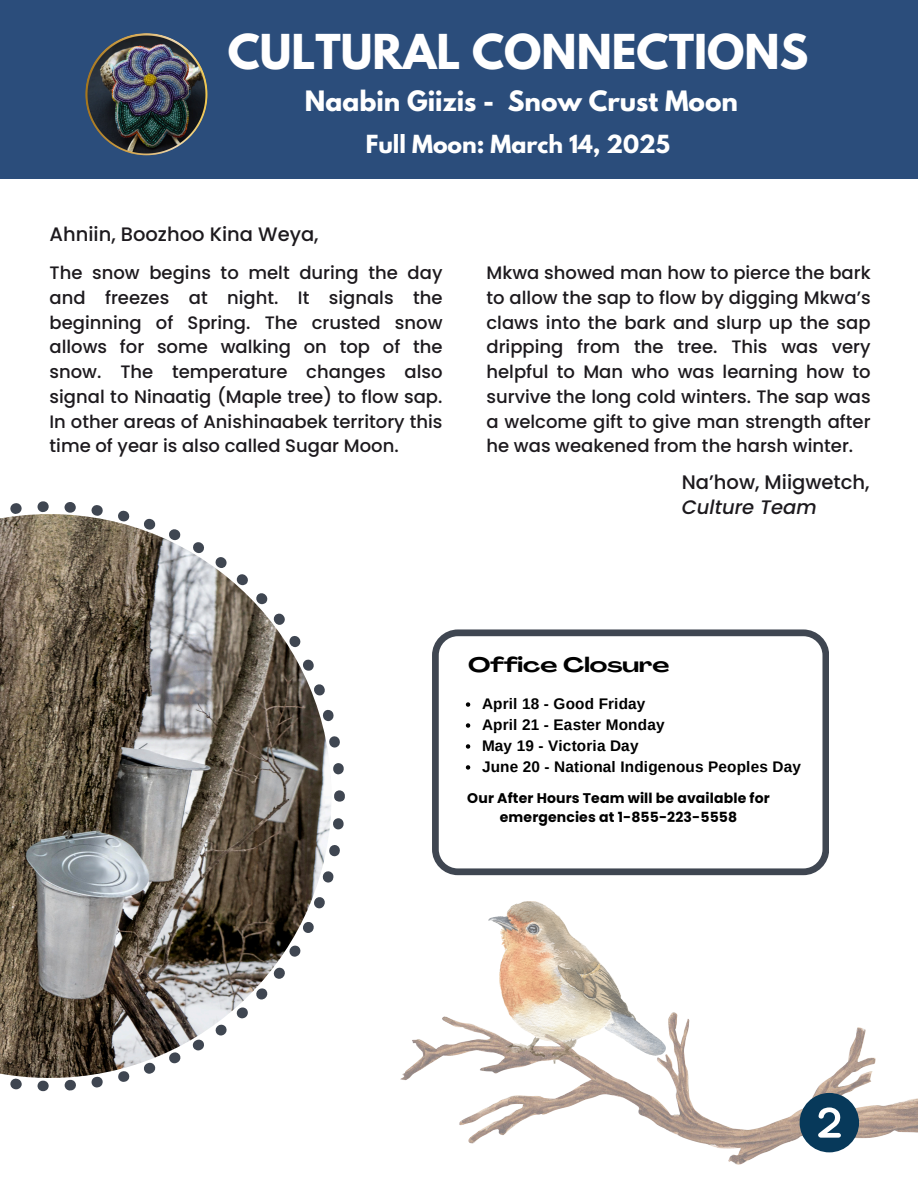
<style>
.page{position:relative;width:918px;height:1188px;background:#fff}
.page>*{position:absolute;margin:0;border:0;box-sizing:border-box;transform-origin:0 0}
.t1{font:700 42.6px "League Spartan";color:#fff}
.t2{font:700 24.9px "League Spartan";color:#fff}
.t3{font:700 22.05px "League Spartan";color:#fff}
.t4{font:700 20.55px "Agrandir Grand";color:#010101}
.t5{font:500 19.5px/25.8px "Poppins";color:#1d1a1e}
.t6{font:500 18px/24.8px "Poppins";color:#1d1a1e;text-align:justify}
.t7{font:700 15.3px "Arimo";letter-spacing:.01em;color:#010101}
.t8{font:700 13.95px/18.8px "Poppins";letter-spacing:.01em;color:#010101;text-align:center}
.s1{font-style:italic}
</style>
<div class="page">
<div style="left:0;top:0;width:918px;height:179px;background:#2b4d7b"></div>
<img style="left:85px;top:33px;width:122px;height:122px">
<img style="left:400px;top:1012px;width:518px;height:152px">
<div style="left:800px;top:1093px;width:59px;height:59px;background:#07395a;border-radius:50%"></div>
<svg style="left:818px;top:1107px;width:23px;height:31px"></svg>
<svg style="left:10px;top:501px;width:335px;height:590px"></svg>
<img style="left:0;top:514px;width:332px;height:564px">
<svg style="left:432px;top:629px;width:397px;height:246px"></svg>
<svg style="left:466px;top:702px;width:4px;height:5px"></svg>
<svg style="left:466px;top:723px;width:4px;height:5px"></svg>
<svg style="left:466px;top:744px;width:4px;height:5px"></svg>
<svg style="left:466px;top:765px;width:4px;height:5px"></svg>
<img style="left:489px;top:902px;width:177px;height:162px">
<h3 class="t1" style="left:228px;top:31px;width:582px">CULTURAL CONNECTIONS</h3>
<h3 class="t2" style="left:305px;top:89px;width:435px">Naabin Giizis - Snow Crust Moon</h3>
<h2 class="t5" style="left:50px;top:221px;width:271px">Ahniin, Boozhoo Kina Weya,</h2>
<p class="t3" style="left:366px;top:134px;width:306px">Full Moon: March 14, 2025</p>
<p class="t6" style="left:50px;top:261px;width:394px">The snow begins to melt during the day and freezes at night. It signals the beginning of Spring. The crusted snow allows for some walking on top of the snow. The temperature changes also signal to Ninaatig (Maple tree) to flow sap.<br>In other areas of Anishinaabek territory this time of year is also called Sugar Moon.</p>
<p class="t6" style="left:487px;top:261px;width:386px">Mkwa showed man how to pierce the bark to allow the sap to flow by digging Mkwa’s claws into the bark and slurp up the sap dripping from the tree. This was very helpful to Man who was learning how to survive the long cold winters. The sap was a welcome gift to give man strength after he was weakened from the harsh winter.</p>
<p class="t5" style="left:682px;top:469px;width:189px">Na’how, Miigwetch,<br><span class="s1">Culture Team</span></p>
<h2 class="t4" style="left:468px;top:656px;width:203px">Office Closure</h2>
<h3 class="t7" style="left:482px;top:695px;width:165px">April 18 - Good Friday</h3>
<h3 class="t7" style="left:482px;top:716px;width:184px">April 21 - Easter Monday</h3>
<p class="t7" style="left:482px;top:737px;width:158px">May 19 - Victoria Day</p>
<p class="t7" style="left:482px;top:758px;width:320px">June 20 - National Indigenous Peoples Day</p>
<h3 class="t8" style="left:467px;top:789px;width:304px">Our After Hours Team will be available for emergencies at 1-855-223-5558</h3>
</div>
